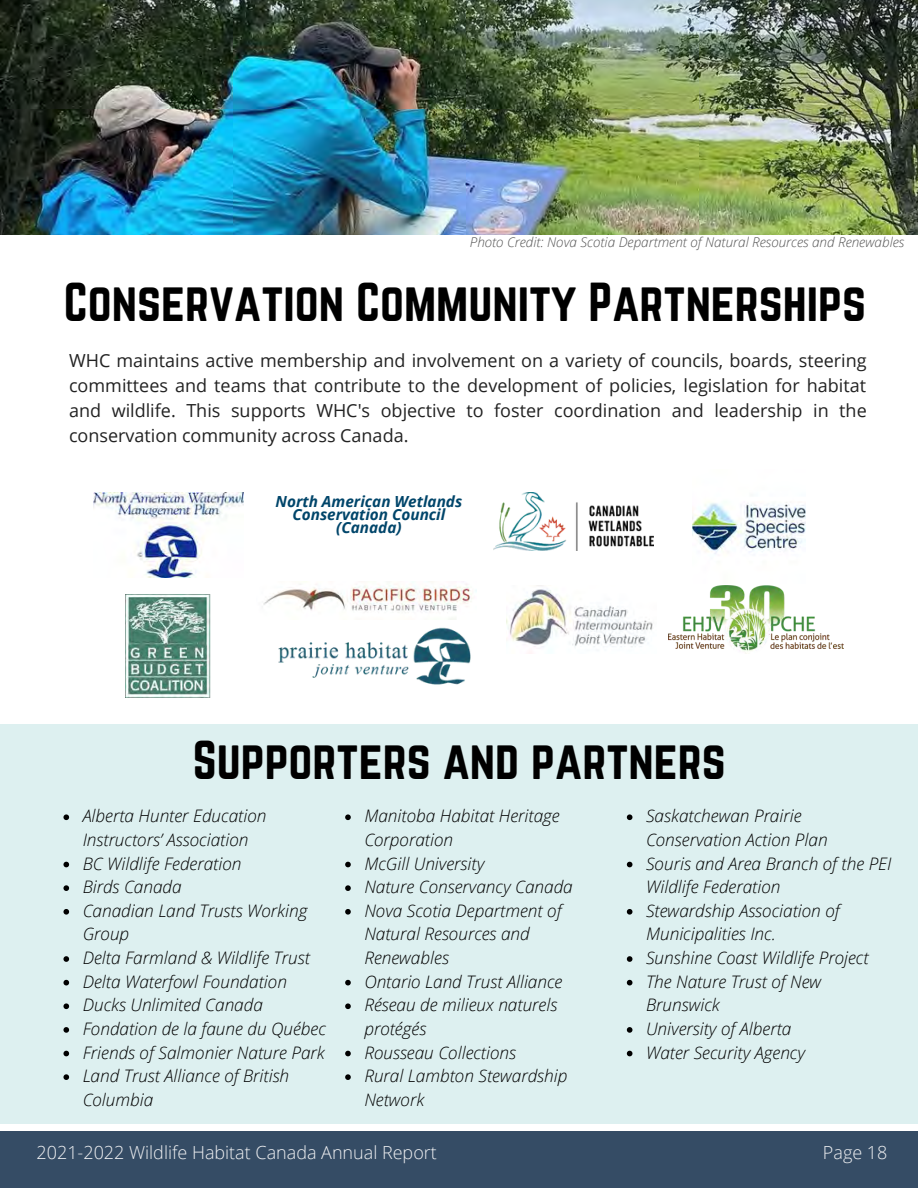
<style>
.page{position:relative;width:918px;height:1188px;background:#fff}
.page>*{position:absolute;margin:0;border:0;box-sizing:border-box;transform-origin:0 0}
.t1{font:48px "Norwester";color:#000}
.t2{font:18px/24.8px "Open Sans";color:#222;text-align:justify}
.t3{font:300 18px "Open Sans";color:#eff0f2}
.t4{font:italic 300 17.25px/23.5px "Open Sans";color:#000}
.t5{font:italic 700 15.3px/12.9px "Open Sans";color:#00456a;text-align:center}
.t6{font:italic 300 13.5px "Open Sans";color:#545454}
</style>
<div class="page">
<img style="left:94px;top:493px;width:149px;height:84px">
<img style="left:126px;top:594px;width:84px;height:104px">
<img style="left:692px;top:503px;width:114px;height:51px">
<img style="left:278px;top:627px;width:193px;height:58px">
<img style="left:507px;top:588px;width:146px;height:59px">
<img style="left:263px;top:581px;width:214px;height:38px">
<img style="left:494px;top:493px;width:159px;height:57px">
<img style="left:669px;top:586px;width:174px;height:67px">
<div style="left:0;top:725px;width:918px;height:399px;background:#ddf0f0"></div>
<img style="left:0;top:0;width:918px;height:235px">
<svg style="left:63px;top:814px;width:6px;height:6px"></svg>
<svg style="left:63px;top:862px;width:6px;height:5px"></svg>
<svg style="left:63px;top:885px;width:6px;height:6px"></svg>
<svg style="left:63px;top:909px;width:6px;height:6px"></svg>
<svg style="left:63px;top:956px;width:6px;height:6px"></svg>
<svg style="left:63px;top:980px;width:6px;height:5px"></svg>
<svg style="left:63px;top:1003px;width:6px;height:6px"></svg>
<svg style="left:63px;top:1027px;width:6px;height:6px"></svg>
<svg style="left:63px;top:1051px;width:6px;height:5px"></svg>
<svg style="left:63px;top:1074px;width:6px;height:6px"></svg>
<svg style="left:345px;top:814px;width:6px;height:6px"></svg>
<svg style="left:345px;top:862px;width:6px;height:5px"></svg>
<svg style="left:345px;top:885px;width:6px;height:6px"></svg>
<svg style="left:345px;top:909px;width:6px;height:6px"></svg>
<svg style="left:345px;top:980px;width:6px;height:5px"></svg>
<svg style="left:345px;top:1003px;width:6px;height:6px"></svg>
<svg style="left:345px;top:1051px;width:6px;height:5px"></svg>
<svg style="left:345px;top:1074px;width:6px;height:6px"></svg>
<svg style="left:627px;top:814px;width:5px;height:6px"></svg>
<svg style="left:627px;top:862px;width:5px;height:5px"></svg>
<svg style="left:627px;top:909px;width:5px;height:6px"></svg>
<svg style="left:627px;top:956px;width:5px;height:6px"></svg>
<svg style="left:627px;top:980px;width:5px;height:5px"></svg>
<svg style="left:627px;top:1027px;width:5px;height:6px"></svg>
<svg style="left:627px;top:1051px;width:5px;height:5px"></svg>
<div style="left:0;top:1132px;width:918px;height:56px;background:#354c65"></div>
<p class="t6" style="left:470px;top:232px;width:436px">Photo Credit: Nova Scotia Department of Natural Resources and Renewables</p>
<h1 class="t1" style="left:64px;top:273px;width:804px">Conservation Community Partnerships</h1>
<p class="t2" style="left:69px;top:348px;width:799px">WHC maintains active membership and involvement on a variety of councils, boards, steering committees and teams that contribute to the development of policies, legislation for habitat and wildlife. This supports WHC's objective to foster coordination and leadership in the conservation community across Canada.</p>
<p class="t5" style="left:276px;top:495px;width:188px">North American Wetlands<br>Conservation Council (Canada)</p>
<h1 class="t1" style="left:193px;top:731px;width:535px">Supporters and partners</h1>
<p class="t4" style="left:83px;top:804px;width:245px">Alberta Hunter Education<br>Instructors’ Association<br>BC Wildlife Federation<br>Birds Canada<br>Canadian Land Trusts Working<br>Group<br>Delta Farmland &amp; Wildlife Trust<br>Delta Waterfowl Foundation<br>Ducks Unlimited Canada<br>Fondation de la faune du Québec<br>Friends of Salmonier Nature Park<br>Land Trust Alliance of British<br>Columbia</p>
<p class="t4" style="left:364px;top:804px;width:210px">Manitoba Habitat Heritage<br>Corporation<br>McGill University<br>Nature Conservancy Canada<br>Nova Scotia Department of<br>Natural Resources and<br>Renewables<br>Ontario Land Trust Alliance<br>Réseau de milieux naturels protégés<br>Rousseau Collections<br>Rural Lambton Stewardship<br>Network</p>
<p class="t4" style="left:646px;top:804px;width:247px">Saskatchewan Prairie<br>Conservation Action Plan<br>Souris and Area Branch of the PEI<br>Wildlife Federation<br>Stewardship Association of<br>Municipalities Inc.<br>Sunshine Coast Wildlife Project<br>The Nature Trust of New<br>Brunswick<br>University of Alberta<br>Water Security Agency</p>
<p class="t3" style="left:37px;top:1140px;width:402px">2021-2022 Wildlife Habitat Canada Annual Report</p>
<p class="t3" style="left:823px;top:1140px;width:66px">Page 18</p>
</div>
